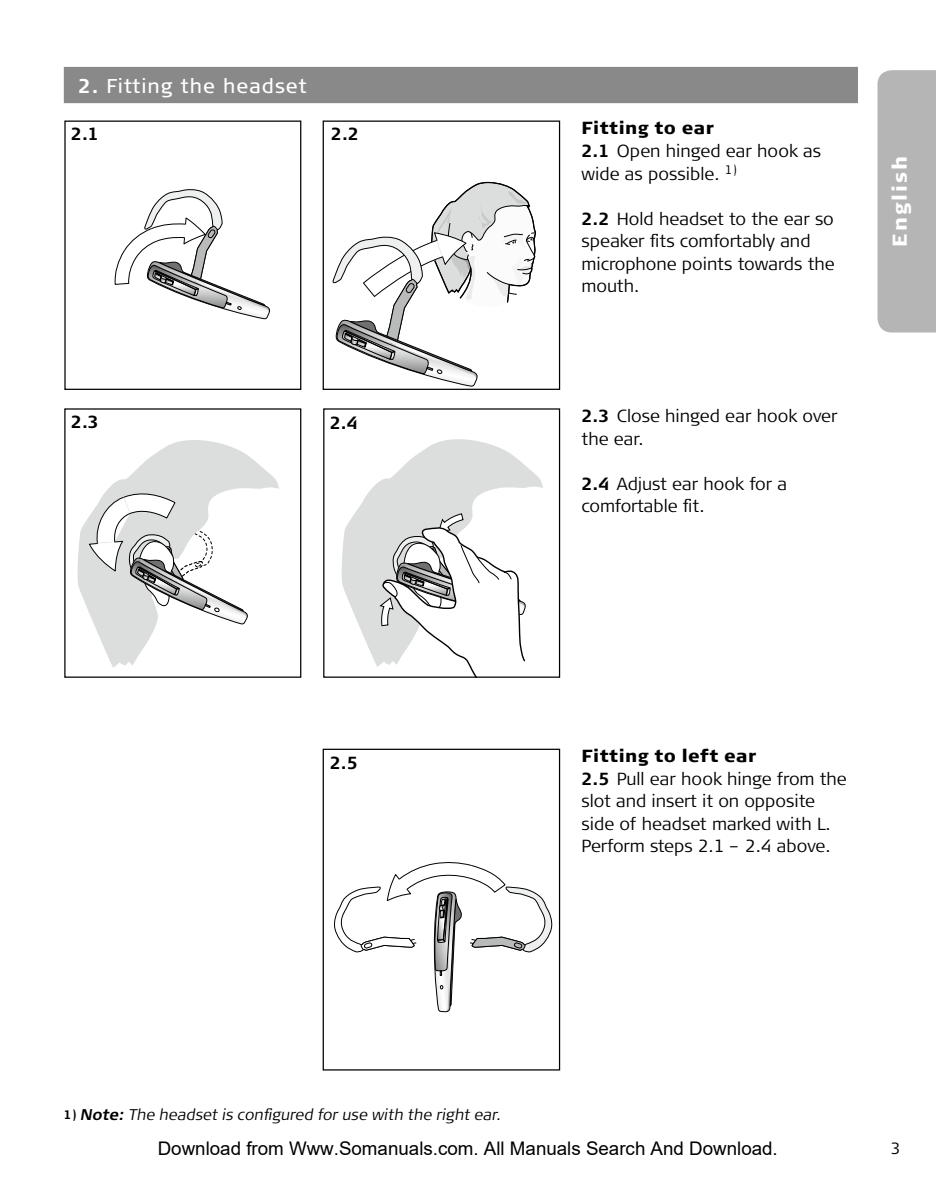
<style>
.page{position:relative;width:936px;height:1184px;background:#fff}
.page>*{position:absolute;margin:0;border:0;box-sizing:border-box;transform-origin:0 0}
.t1{font:20px "Signa Column";letter-spacing:.05em;color:#fff}
.t2{font:900 20px "Signa Column";letter-spacing:.1em;color:#fff}
.t3{font:18.75px "Arial";color:#000}
.t4{font:300 17.5px/22.5px "Signa Column";color:#000}
.t5{font:700 17.5px "Signa Column";color:#000}
.t6{font:300 16.25px "Signa Column";color:#000}
.t7{font:italic 300 15.5px "Signa Column";color:#000}
.s1{font-weight:700}
.s2{font-weight:900}
.s3{font-weight:700;font-style:normal;font-size:12.25px}
</style>
<div class="page">
<div style="left:877px;top:70px;width:58px;height:262px;background:#b5b5b6"></div>
<div style="left:64px;top:67px;width:793px;height:36px;background:#898989"></div>
<svg style="left:114px;top:189px;width:156px;height:131px"></svg>
<div style="left:64px;top:120px;width:237px;height:270px;border:1px solid #000"></div>
<svg style="left:332px;top:181px;width:204px;height:206px"></svg>
<div style="left:322px;top:120px;width:238px;height:270px;border:1px solid #000"></div>
<svg style="left:78px;top:440px;width:201px;height:227px"></svg>
<svg style="left:88px;top:490px;width:160px;height:135px"></svg>
<svg style="left:341px;top:439px;width:202px;height:228px;fill:#dcdddd"></svg>
<svg style="left:379px;top:513px;width:147px;height:162px"></svg>
<div style="left:323px;top:408px;width:237px;height:269px;border:1px solid #000"></div>
<svg style="left:334px;top:862px;width:219px;height:150px"></svg>
<div style="left:322px;top:748px;width:238px;height:322px;border:1px solid #000"></div>
<p class="t1" style="left:78px;top:75px;width:230px"><span class="s1">2.</span> Fitting the headset</p>
<p class="t5" style="left:71px;top:124px;width:30px">2.1</p>
<p class="t5" style="left:331px;top:124px;width:30px">2.2</p>
<p class="t5" style="left:71px;top:412px;width:30px">2.3</p>
<p class="t5" style="left:330px;top:413px;width:30px">2.4</p>
<p class="t5" style="left:330px;top:752px;width:30px">2.5</p>
<p class="t4" style="left:581px;top:117px;width:241px"><span class="s2">Fitting to ear<br></span><span class="s1">2.1</span> Open hinged ear hook as wide as possible. <sup>1)</sup></p>
<p class="t4" style="left:581px;top:207px;width:255px"><span class="s1">2.2</span> Hold headset to the ear so speaker fits comfortably and microphone points towards the mouth.</p>
<p class="t4" style="left:581px;top:405px;width:258px"><span class="s1">2.3</span> Close hinged ear hook over the ear.</p>
<p class="t4" style="left:581px;top:472px;width:207px"><span class="s1">2.4</span> Adjust ear hook for a comfortable fit.</p>
<p class="t2" style="left:886px;top:247px;width:92px;rotate:-90deg">English</p>
<p class="t4" style="left:581px;top:745px;width:267px"><span class="s2">Fitting to left ear<br></span><span class="s1">2.5</span> Pull ear hook hinge from the slot and insert it on opposite side of headset marked with L.<br>Perform steps 2.1 – 2.4 above.</p>
<p class="t7" style="left:64px;top:1106px;width:441px"><span class="s3">1 )</span> <span class="s1">Note:</span> The headset is configured for use with the right ear.</p>
<p class="t3" style="left:158px;top:1138px;width:621px">Download from Www.Somanuals.com. All Manuals Search And Download.</p>
<p class="t6" style="left:890px;top:1139px;width:11px">3</p>
</div>
